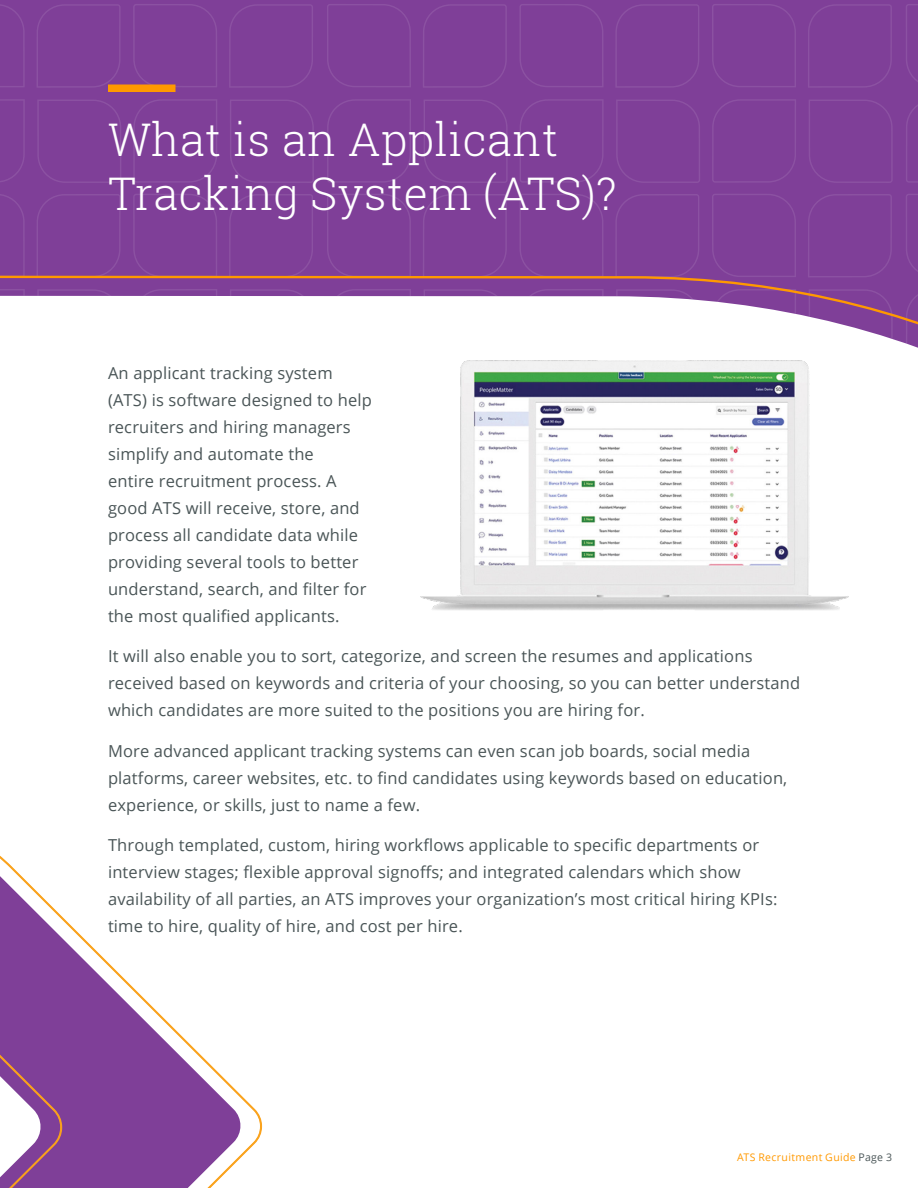
<style>
.page{position:relative;width:918px;height:1188px;background:#fff}
.page>*{position:absolute;margin:0;border:0;box-sizing:border-box;transform-origin:0 0}
.t1{font:300 45px/54px "Roboto Slab";letter-spacing:.01em;color:#fff}
.t2{font:16.5px/27px "Open Sans";letter-spacing:.01em;color:#4a5557}
.t3{font:10.5px "Open Sans";letter-spacing:.03em;color:#f90}
.s1{color:#4a5557}
</style>
<div class="page">
<svg style="left:0;top:0;width:918px;height:348px;background:#9159a4"></svg>
<div style="left:108px;top:85px;width:68px;height:7px;background:#f90"></div>
<img style="left:420px;top:360px;width:429px;height:250px">
<svg style="left:0;top:856px;width:262px;height:332px"></svg>
<h1 class="t1" style="left:108px;top:117px;width:510px">What is an Applicant<br>Tracking System (ATS)?</h1>
<p class="t2" style="left:108px;top:359px;width:266px">An applicant tracking system (ATS) is software designed to help recruiters and hiring managers simplify and automate the<br>entire recruitment process. A good ATS will receive, store, and process all candidate data while providing several tools to better understand, search, and filter for the most qualified applicants.</p>
<p class="t2" style="left:108px;top:642px;width:694px">It will also enable you to sort, categorize, and screen the resumes and applications received based on keywords and criteria of your choosing, so you can better understand which candidates are more suited to the positions you are hiring for.</p>
<p class="t2" style="left:108px;top:737px;width:681px">More advanced applicant tracking systems can even scan job boards, social media platforms, career websites, etc. to find candidates using keywords based on education, experience, or skills, just to name a few.</p>
<p class="t2" style="left:108px;top:831px;width:671px">Through templated, custom, hiring workflows applicable to specific departments or interview stages; flexible approval signoffs; and integrated calendars which show availability of all parties, an ATS improves your organization’s most critical hiring KPIs: time to hire, quality of hire, and cost per hire.</p>
<p class="t3" style="left:737px;top:1153px;width:157px">ATS Recruitment Guide <span class="s1">Page 3</span></p>
</div>
